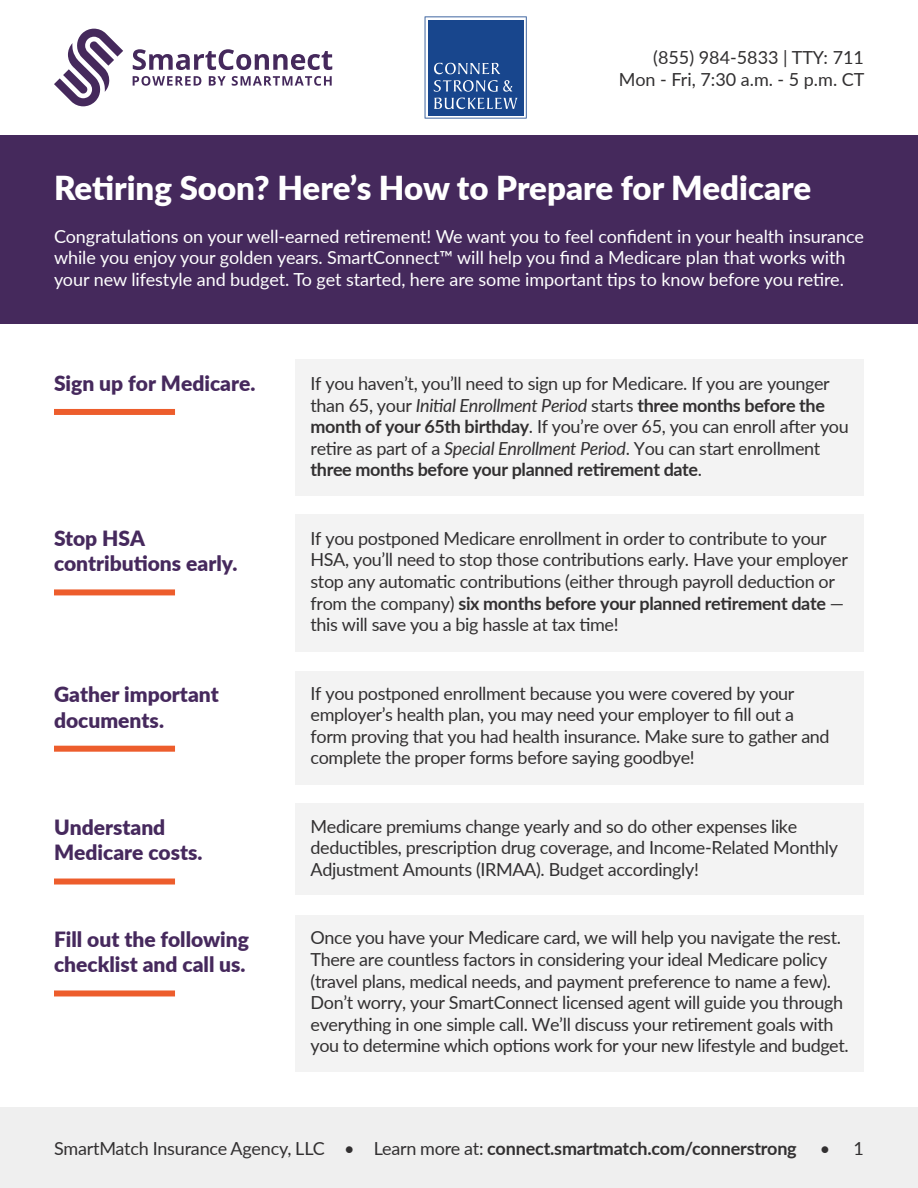
<style>
.page{position:relative;width:918px;height:1188px;background:#fff}
.page>*{position:absolute;margin:0;border:0;box-sizing:border-box;transform-origin:0 0}
.t1{font:900 33px "Lato";color:#fff}
.t2{font:900 21px/25.2px "Lato";color:#46295d}
.t3{font:18px/21.6px "Lato";letter-spacing:-.02em;color:#323031}
.t4{font:18px/21.6px "Lato";letter-spacing:-.005em;color:#fff}
.t5{font:18px/21.6px "Lato";color:#323031;text-align:right}
.s1{font-style:italic}
.s2{font-weight:700}
</style>
<div class="page">
<div style="left:0;top:135px;width:918px;height:189px;background:#45295c"></div>
<div style="left:0;top:1107px;width:918px;height:81px;background:#efefef"></div>
<div style="left:54px;top:409px;width:121px;height:6px;background:#ed5d2c"></div>
<div style="left:54px;top:589px;width:121px;height:6px;background:#ed5d2c"></div>
<div style="left:54px;top:746px;width:121px;height:6px;background:#ed5d2c"></div>
<div style="left:54px;top:879px;width:121px;height:6px;background:#ed5d2c"></div>
<div style="left:54px;top:990px;width:121px;height:6px;background:#ed5d2c"></div>
<div style="left:296px;top:359px;width:568px;height:137px;background:#efefef"></div>
<div style="left:296px;top:514px;width:568px;height:138px;background:#efefef"></div>
<div style="left:296px;top:671px;width:568px;height:113px;background:#efefef"></div>
<div style="left:296px;top:803px;width:568px;height:92px;background:#efefef"></div>
<div style="left:296px;top:915px;width:568px;height:157px;background:#efefef"></div>
<svg style="left:54px;top:29px;width:69px;height:77px"></svg>
<svg style="left:133px;top:76px;width:199px;height:10px"></svg>
<svg style="left:133px;top:49px;width:199px;height:21px"></svg>
<svg style="left:425px;top:16px;width:102px;height:103px;background:#3d649f"></svg>
<p class="t5" style="left:619px;top:46px;width:247px">(855) 984-5833 | TTY: 711<br>Mon - Fri, 7:30 a.m. - 5 p.m. CT</p>
<h1 class="t1" style="left:54px;top:163px;width:759px">Retiring Soon? Here’s How to Prepare for Medicare</h1>
<p class="t4" style="left:54px;top:225px;width:811px">Congratulations on your well-earned retirement! We want you to feel confident in your health insurance while you enjoy your golden years. SmartConnect™ will help you find a Medicare plan that works with your new lifestyle and budget. To get started, here are some important tips to know before you retire.</p>
<p class="t2" style="left:54px;top:370px;width:203px">Sign up for Medicare.</p>
<p class="t3" style="left:311px;top:372px;width:540px">If you haven’t, you’ll need to sign up for Medicare. If you are younger than 65, your <span class="s1">Initial Enrollment Period</span> starts <span class="s2">three months before the month of your 65th birthday</span>. If you’re over 65, you can enroll after you retire as part of a <span class="s1">Special Enrollment Period</span>. You can start enrollment <span class="s2">three months before your planned retirement date</span>.</p>
<p class="t2" style="left:54px;top:525px;width:185px">Stop HSA contributions early.</p>
<p class="t3" style="left:311px;top:527px;width:539px">If you postponed Medicare enrollment in order to contribute to your HSA, you’ll need to stop those contributions early. Have your employer stop any automatic contributions (either through payroll deduction or from the company) <span class="s2">six months before your planned retirement date</span> — this will save you a big hassle at tax time!</p>
<p class="t2" style="left:54px;top:681px;width:166px">Gather important documents.</p>
<p class="t3" style="left:311px;top:682px;width:521px">If you postponed enrollment because you were covered by your employer’s health plan, you may need your employer to fill out a form proving that you had health insurance. Make sure to gather and complete the proper forms before saying goodbye!</p>
<p class="t2" style="left:54px;top:814px;width:150px">Understand<br>Medicare costs.</p>
<p class="t3" style="left:311px;top:815px;width:529px">Medicare premiums change yearly and so do other expenses like deductibles, prescription drug coverage, and Income-Related Monthly<br>Adjustment Amounts (IRMAA). Budget accordingly!</p>
<p class="t2" style="left:54px;top:926px;width:197px">Fill out the following checklist and call us.</p>
<p class="t3" style="left:311px;top:926px;width:540px">Once you have your Medicare card, we will help you navigate the rest.<br>There are countless factors in considering your ideal Medicare policy (travel plans, medical needs, and payment preference to name a few).<br>Don’t worry, your SmartConnect licensed agent will guide you through everything in one simple call. We’ll discuss your retirement goals with you to determine which options work for your new lifestyle and budget.</p>
<p class="t3" style="left:54px;top:1137px;width:744px">SmartMatch Insurance Agency, LLC • Learn more at: <span class="s2">connect.smartmatch.com/connerstrong</span></p>
<p class="t3" style="left:820px;top:1137px;width:45px">• 1</p>
</div>
